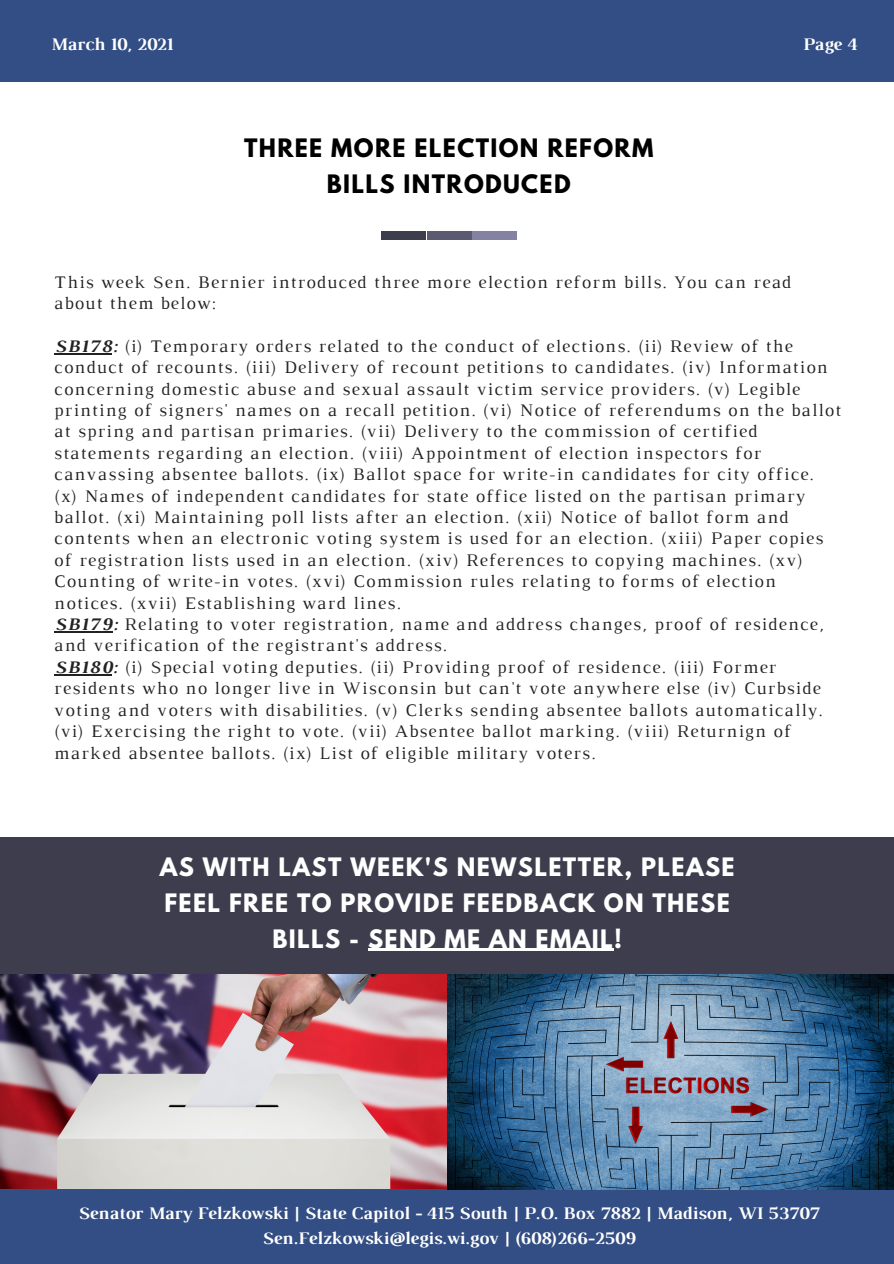
<style>
.page{position:relative;width:894px;height:1264px;background:#fff}
.page>*{position:absolute;margin:0;border:0;box-sizing:border-box;transform-origin:0 0}
.t1{font:700 22.5px/36px "League Spartan";letter-spacing:.06em;color:#fff;text-align:center}
.t2{font:700 22.5px "League Spartan";letter-spacing:.06em;color:#000}
.t3{font:18px/21.5px "Luthier";letter-spacing:.07em;color:#222}
.t4{font:700 18px "Luthier";color:#fff}
.s1{font-weight:700;font-style:italic}
</style>
<div class="page">
<div style="left:0;top:837px;width:447px;height:137px;background:#3e3d4d"></div>
<img style="left:0;top:974px;width:893px;height:214px">
<div style="left:382px;top:231px;width:44px;height:8px;background:#3e3d4d"></div>
<div style="left:427px;top:231px;width:44px;height:8px;background:#5b5a71"></div>
<div style="left:472px;top:231px;width:44px;height:8px;background:#8382a3"></div>
<div style="left:0;top:1189px;width:893px;height:74px;background:#334e84"></div>
<div style="left:0;top:0;width:893px;height:82px;background:#334e84"></div>
<hr style="left:54px;top:353px;width:58px;height:1px;background:#222">
<hr style="left:54px;top:631px;width:58px;height:1px;background:#222">
<hr style="left:54px;top:674px;width:58px;height:1px;background:#222">
<div style="left:447px;top:837px;width:446px;height:137px;background:#3e3d4d"></div>
<hr style="left:368px;top:948px;width:246px;height:3px;background:#fff">
<p class="t4" style="left:50px;top:37px;width:123px">March 10, 2021</p>
<p class="t4" style="left:802px;top:37px;width:56px">Page 4</p>
<p class="t2" style="left:244px;top:136px;width:410px">THREE MORE ELECTION REFORM</p>
<p class="t2" style="left:326px;top:172px;width:245px">BILLS INTRODUCED</p>
<p class="t3" style="left:54px;top:272px;width:738px">This week Sen. Bernier introduced three more election reform bills. You can read about them below:</p>
<p class="t3" style="left:54px;top:336px;width:788px"><span class="s1">SB178:</span> (i) Temporary orders related to the conduct of elections. (ii) Review of the conduct of recounts. (iii) Delivery of recount petitions to candidates. (iv) Information concerning domestic abuse and sexual assault victim service providers. (v) Legible printing of signers' names on a recall petition. (vi) Notice of referendums on the ballot at spring and partisan primaries. (vii) Delivery to the commission of certified statements regarding an election. (viii) Appointment of election inspectors for canvassing absentee ballots. (ix) Ballot space for write-in candidates for city office.<br>(x) Names of independent candidates for state office listed on the partisan primary ballot. (xi) Maintaining poll lists after an election. (xii) Notice of ballot form and contents when an electronic voting system is used for an election. (xiii) Paper copies of registration lists used in an election. (xiv) References to copying machines. (xv)<br>Counting of write-in votes. (xvi) Commission rules relating to forms of election notices. (xvii) Establishing ward lines.</p>
<p class="t3" style="left:54px;top:615px;width:770px"><span class="s1">SB179:</span> Relating to voter registration, name and address changes, proof of residence, and verification of the registrant's address.</p>
<p class="t3" style="left:54px;top:657px;width:769px"><span class="s1">SB180:</span> (i) Special voting deputies. (ii) Providing proof of residence. (iii) Former residents who no longer live in Wisconsin but can't vote anywhere else (iv) Curbside voting and voters with disabilities. (v) Clerks sending absentee ballots automatically. (vi) Exercising the right to vote. (vii) Absentee ballot marking. (viii) Returnign of marked absentee ballots. (ix) List of eligible military voters.</p>
<p class="t1" style="left:160px;top:851px;width:576px">AS WITH LAST WEEK'S NEWSLETTER, PLEASE<br>FEEL FREE TO PROVIDE FEEDBACK ON THESE<br>BILLS - SEND ME AN EMAIL!</p>
<p class="t4" style="left:78px;top:1206px;width:742px">Senator Mary Felzkowski | State Capitol - 415 South | P.O. Box 7882 | Madison, WI 53707</p>
<p class="t4" style="left:262px;top:1231px;width:374px">Sen.Felzkowski@legis.wi.gov | (608)266-2509</p>
</div>
